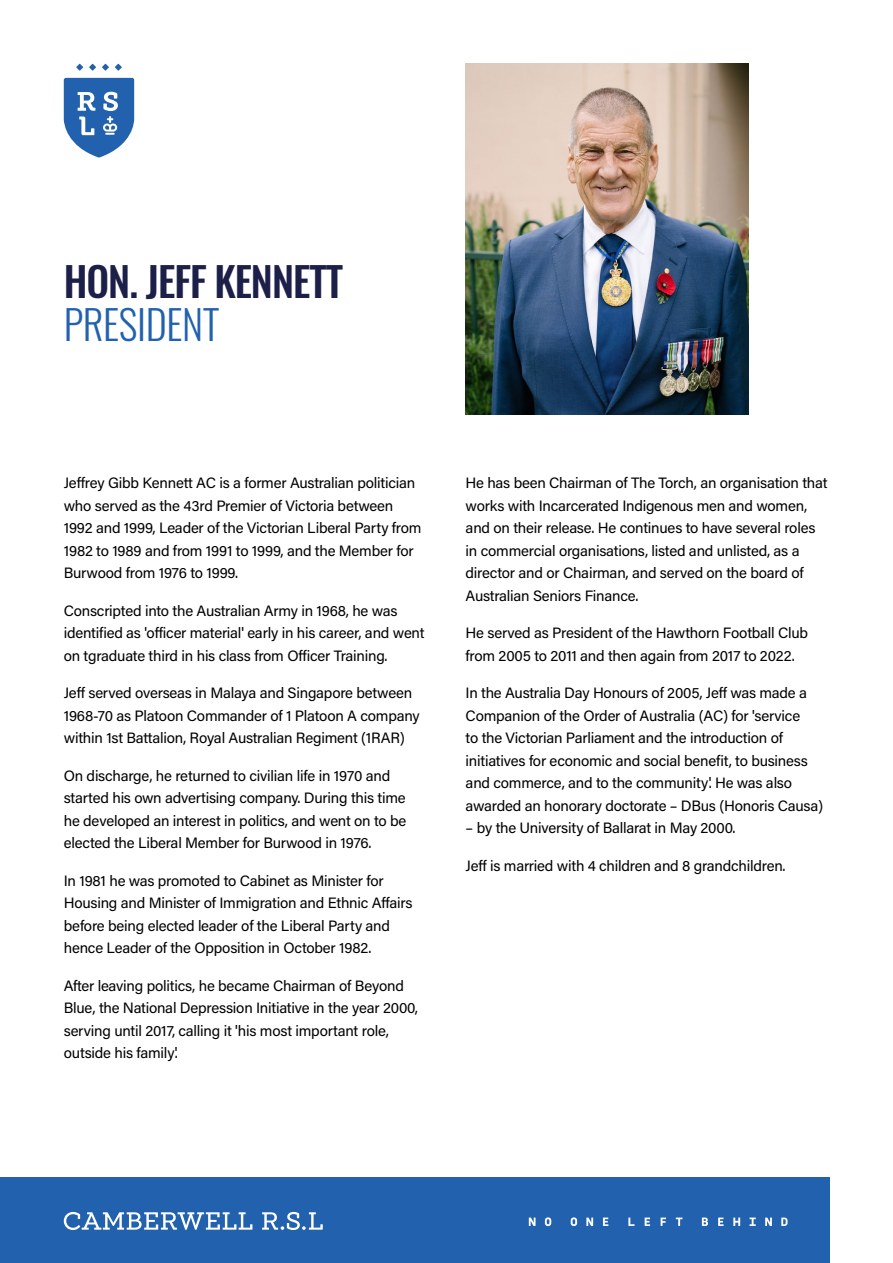
<style>
.page{position:relative;width:893px;height:1263px;background:#fff}
.page>*{position:absolute;margin:0;border:0;box-sizing:border-box;transform-origin:0 0}
.t1{font:500 40.5px "Oswald";letter-spacing:-.025em;color:#1c1f48}
.t2{font:300 40.5px "Oswald";letter-spacing:-.01em;color:#2261ae}
.t3{font:15px/22.5px "Acumin Pro";letter-spacing:-.015em;color:#000}
</style>
<div class="page">
<img style="left:466px;top:64px;width:283px;height:351px">
<svg style="left:64px;top:78px;width:70px;height:79px"></svg>
<svg style="left:76px;top:64px;width:7px;height:7px"></svg>
<svg style="left:89px;top:64px;width:7px;height:7px"></svg>
<svg style="left:102px;top:64px;width:7px;height:7px"></svg>
<svg style="left:115px;top:64px;width:7px;height:7px"></svg>
<div style="left:0;top:1178px;width:829px;height:85px;background:#2261ae"></div>
<svg style="left:64px;top:1212px;width:259px;height:18px"></svg>
<svg style="left:529px;top:1217px;width:258px;height:9px"></svg>
<h1 class="t1" style="left:64px;top:245px;width:281px">HON. JEFF KENNETT</h1>
<h1 class="t2" style="left:64px;top:289px;width:157px">PRESIDENT</h1>
<p class="t3" style="left:64px;top:471px;width:359px">Jeffrey Gibb Kennett AC is a former Australian politician who served as the 43rd Premier of Victoria between 1992 and 1999, Leader of the Victorian Liberal Party from 1982 to 1989 and from 1991 to 1999, and the Member for Burwood from 1976 to 1999.</p>
<p class="t3" style="left:64px;top:599px;width:362px">Conscripted into the Australian Army in 1968, he was identified as 'officer material' early in his career, and went on tgraduate third in his class from Officer Training.</p>
<p class="t3" style="left:64px;top:681px;width:358px">Jeff served overseas in Malaya and Singapore between<br>1968-70 as Platoon Commander of 1 Platoon A company within 1st Battalion, Royal Australian Regiment (1RAR)</p>
<p class="t3" style="left:64px;top:764px;width:344px">On discharge, he returned to civilian life in 1970 and started his own advertising company. During this time he developed an interest in politics, and went on to be elected the Liberal Member for Burwood in 1976.</p>
<p class="t3" style="left:64px;top:869px;width:350px">In 1981 he was promoted to Cabinet as Minister for Housing and Minister of Immigration and Ethnic Affairs before being elected leader of the Liberal Party and hence Leader of the Opposition in October 1982.</p>
<p class="t3" style="left:64px;top:974px;width:356px">After leaving politics, he became Chairman of Beyond Blue, the National Depression Initiative in the year 2000, serving until 2017, calling it 'his most important role, outside his family'.</p>
<p class="t3" style="left:466px;top:471px;width:363px">He has been Chairman of The Torch, an organisation that works with Incarcerated Indigenous men and women, and on their release. He continues to have several roles in commercial organisations, listed and unlisted, as a director and or Chairman, and served on the board of Australian Seniors Finance.</p>
<p class="t3" style="left:466px;top:621px;width:344px">He served as President of the Hawthorn Football Club from 2005 to 2011 and then again from 2017 to 2022.</p>
<p class="t3" style="left:466px;top:681px;width:359px">In the Australia Day Honours of 2005, Jeff was made a Companion of the Order of Australia (AC) for 'service<br>to the Victorian Parliament and the introduction of initiatives for economic and social benefit, to business and commerce, and to the community'. He was also awarded an honorary doctorate – DBus (Honoris Causa)</p>
<p class="t3" style="left:466px;top:816px;width:271px">– by the University of Ballarat in May 2000.</p>
<p class="t3" style="left:466px;top:854px;width:321px">Jeff is married with 4 children and 8 grandchildren.</p>
</div>
